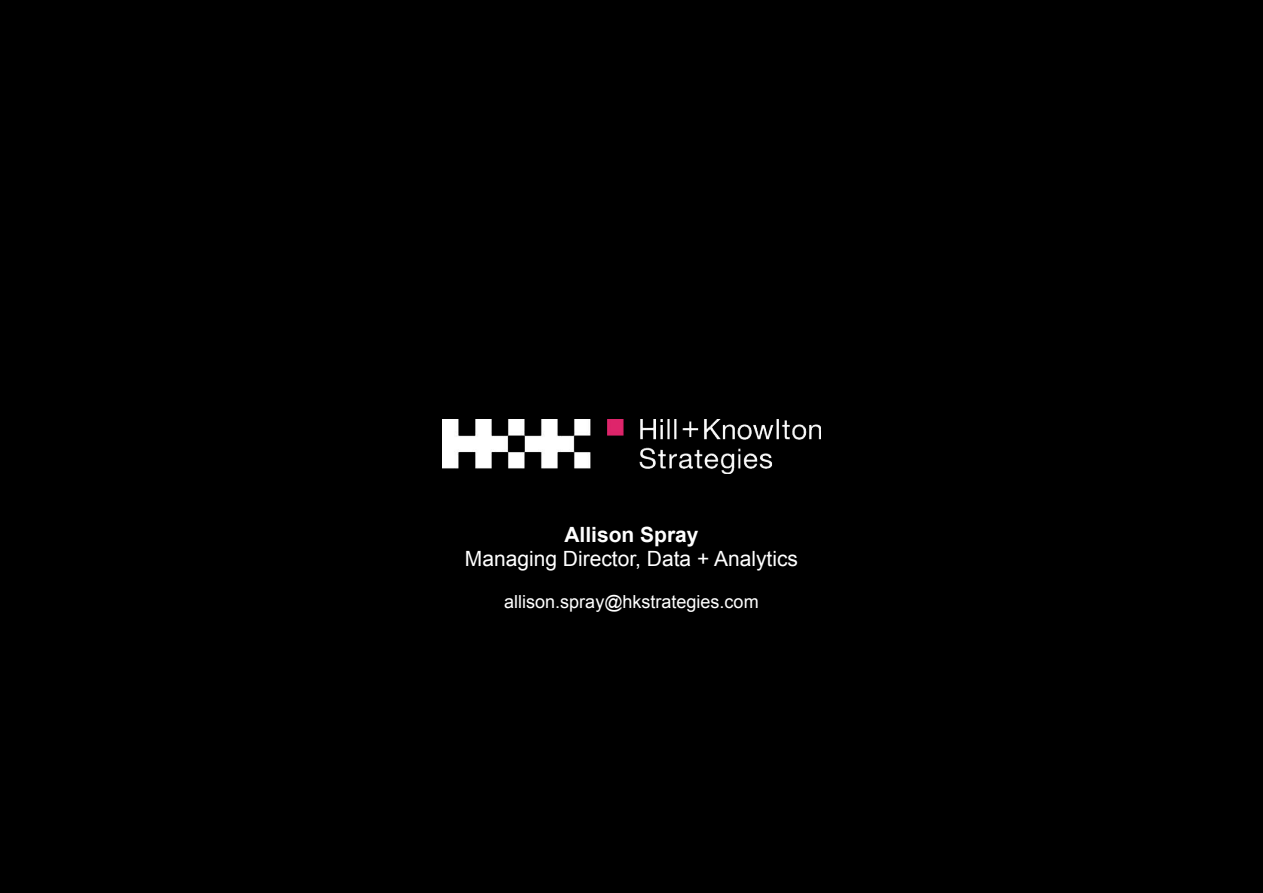
<style>
.page{position:relative;width:1263px;height:893px;background:#000}
.page>*{position:absolute;margin:0;border:0;box-sizing:border-box;transform-origin:0 0}
.t1{font:21px "Arial";color:#fff}
.t2{font:700 21px "Arial";color:#fff}
.t3{font:18px "Arial";color:#fff}
</style>
<div class="page">
<img style="left:443px;top:419px;width:377px;height:55px">
<p class="t2" style="left:564px;top:521px;width:136px">Allison Spray</p>
<p class="t1" style="left:465px;top:545px;width:335px">Managing Director, Data + Analytics</p>
<p class="t3" style="left:504px;top:590px;width:256px">allison.spray@hkstrategies.com</p>
</div>
